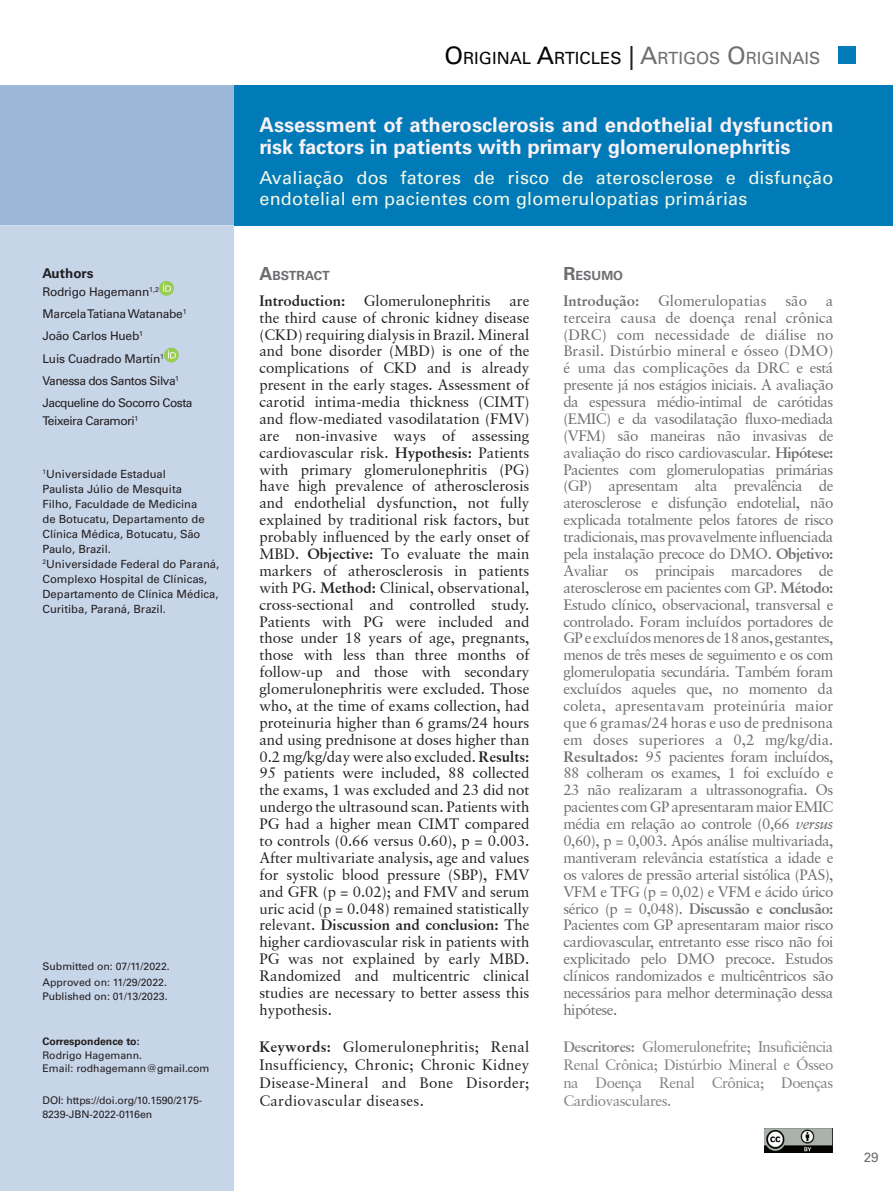
<style>
.page{position:relative;width:893px;height:1191px;background:#fff}
.page>*{position:absolute;margin:0;border:0;box-sizing:border-box;transform-origin:0 0}
.Título_Português{font:700 20.25px/22.5px "Univers LT Std";color:#faf1f6}
.Title_Inglês{font:18px/21.8px "Univers LT Std";letter-spacing:.015em;color:#f4f9e8}
.t1{font:16.8px "Univers LT Std";color:#040503}
.Abstract{font:15px/16.8px "Garamond Retrospective S Si";letter-spacing:-.03em;color:#6c6d70;text-align:justify}
.Resumo{font:15px/16.8px "Garamond Retrospective S Si";color:#231f20;text-align:justify}
.Resumo-2{font:15px/18px "Garamond Retrospective S Si";letter-spacing:-.03em;color:#808285;text-align:justify}
.keywords{font:15px/18px "Garamond Retrospective S Si";letter-spacing:.02em;color:#231f20;text-align:justify}
.Abstract-2{font:15px "Garamond Retrospective S Si";color:#6c6d70}
.Abstract-3{font:700 15px "Garamond Retrospective S Si";color:#6c6d70}
.Tópico__Autores{font:700 13.5px "Univers LT Std";color:#231f20}
.t2{font:13.5px "Univers LT Std";color:#6c6d70}
.Intertilulo__Resumo{font:700 12.6px "Univers LT Std";color:#6c6d70}
.Nome_dos_autores{font:12px "Univers LT Std";letter-spacing:-.02em;color:#231f20}
.Nome_dos_autores-2{font:12px/18px "Univers LT Std";letter-spacing:-.04em;color:#231f20}
.Afiliações{font:11.25px/15px "Univers LT Std";color:#231f20}
.Autor_correspondente{font:10.5px/13.5px "Univers LT Std";color:#231f20}
.Data_de_subs_aprova{font:10.5px "Univers LT Std";color:#231f20}
.Correspondência_para{font:700 10.5px "Univers LT Std";color:#231f20}
.s1{font-size:24px}
.s2{font-size:24px;color:#231f20}
.s3{font-size:24px;color:#6d6f72}
.s4{color:#6d6f72}
.s5{font-size:18px}
.s6{font-weight:700}
.s7{font-style:italic}
</style>
<div class="page">
<div style="left:839px;top:46px;width:17px;height:17px;background:#017bb7"></div>
<div style="left:234px;top:85px;width:659px;height:140px;background:#017bb7"></div>
<div style="left:0;top:225px;width:234px;height:966px;background:#c7d5e9"></div>
<div style="left:159px;top:281px;width:15px;height:15px;background:#99cc52;border-radius:50%"></div>
<svg style="left:163px;top:283px;width:8px;height:9px"></svg>
<div style="left:164px;top:348px;width:15px;height:14px;background:#99cc52;border-radius:50%"></div>
<svg style="left:168px;top:350px;width:8px;height:8px"></svg>
<img style="left:764px;top:1128px;width:68px;height:24px">
<div style="left:0;top:85px;width:234px;height:140px;background:#9bb8d9"></div>
<p class="Tópico__Autores" style="left:43px;top:265px;width:53px">Authors</p>
<p class="Nome_dos_autores" style="left:43px;top:284px;width:118px">Rodrigo Hagemann<sup>1,2</sup></p>
<p class="Nome_dos_autores" style="left:43px;top:307px;width:146px">Marcela Tatiana Watanabe<sup>1</sup></p>
<p class="Nome_dos_autores" style="left:43px;top:329px;width:102px">João Carlos Hueb<sup>1</sup></p>
<p class="Nome_dos_autores" style="left:43px;top:351px;width:123px">Luis Cuadrado Martín<sup>1</sup></p>
<p class="Nome_dos_autores-2" style="left:43px;top:371px;width:138px">Vanessa dos Santos Silva<sup>1</sup></p>
<p class="Nome_dos_autores-2" style="left:43px;top:394px;width:152px">Jacqueline do Socorro Costa<br>Teixeira Caramori<sup>1</sup></p>
<p class="Afiliações" style="left:43px;top:466px;width:164px"><sup>1</sup>Universidade Estadual<br>Paulista Júlio de Mesquita<br>Filho, Faculdade de Medicina de Botucatu, Departamento de<br>Clínica Médica, Botucatu, São<br>Paulo, Brazil.</p>
<p class="Afiliações" style="left:43px;top:556px;width:178px"><sup>2</sup>Universidade Federal do Paraná,<br>Complexo Hospital de Clínicas,<br>Departamento de Clínica Médica,<br>Curitiba, Paraná, Brazil.</p>
<p class="Data_de_subs_aprova" style="left:43px;top:960px;width:129px">Submitted on: 07/11/2022.</p>
<p class="Data_de_subs_aprova" style="left:43px;top:975px;width:126px">Approved on: 11/29/2022.</p>
<p class="Data_de_subs_aprova" style="left:43px;top:990px;width:127px">Published on: 01/13/2023.</p>
<p class="Correspondência_para" style="left:43px;top:1035px;width:99px">Correspondence to:</p>
<p class="Autor_correspondente" style="left:43px;top:1048px;width:169px">Rodrigo Hagemann.<br>Email: rodhagemann@gmail.com</p>
<p class="Autor_correspondente" style="left:43px;top:1093px;width:161px">DOI: https://doi.org/10.1590/2175-<br>8239-JBN-2022-0116en</p>
<p class="t1" style="left:444px;top:48px;width:378px"><span class="s1">O</span>RIGINAL <span class="s1">A</span>RTICLES <span class="s2">|</span> <span class="s3">A</span><span class="s4">RTIGOS</span> <span class="s3">O</span><span class="s4">RIGINAIS</span></p>
<p class="Título_Português" style="left:259px;top:113px;width:575px">Assessment of atherosclerosis and endothelial dysfunction risk factors in patients with primary glomerulonephritis</p>
<p class="Title_Inglês" style="left:259px;top:166px;width:576px">Avaliação dos fatores de risco de aterosclerose e disfunção endotelial em pacientes com glomerulopatias primárias</p>
<p class="Intertilulo__Resumo" style="left:259px;top:268px;width:72px"><span class="s5">A</span>BSTRACT</p>
<p class="Resumo" style="left:259px;top:292px;width:272px"><span class="s6">Introduction:</span> Glomerulonephritis are the third cause of chronic kidney disease (CKD) requiring dialysis in Brazil. Mineral and bone disorder (MBD) is one of the complications of CKD and is already present in the early stages. Assessment of carotid intima-media thickness (CIMT) and flow-mediated vasodilatation (FMV) are non-invasive ways of assessing cardiovascular risk. <span class="s6">Hypothesis:</span> Patients with primary glomerulonephritis (PG) have high prevalence of atherosclerosis and endothelial dysfunction, not fully explained by traditional risk factors, but probably influenced by the early onset of MBD. <span class="s6">Objective:</span> To evaluate the main markers of atherosclerosis in patients with PG. <span class="s6">Method:</span> Clinical, observational, cross-sectional and controlled study.<br>Patients with PG were included and those under 18 years of age, pregnants, those with less than three months of follow-up and those with secondary glomerulonephritis were excluded. Those who, at the time of exams collection, had proteinuria higher than 6 grams/24 hours and using prednisone at doses higher than 0.2 mg/kg/day were also excluded. <span class="s6">Results:<br></span>95 patients were included, 88 collected the exams, 1 was excluded and 23 did not undergo the ultrasound scan. Patients with PG had a higher mean CIMT compared to controls (0.66 versus 0.60), p = 0.003.<br>After multivariate analysis, age and values for systolic blood pressure (SBP), FMV and GFR (p = 0.02); and FMV and serum uric acid (p = 0.048) remained statistically relevant. <span class="s6">Discussion and conclusion:</span> The higher cardiovascular risk in patients with PG was not explained by early MBD.<br>Randomized and multicentric clinical studies are necessary to better assess this hypothesis.</p>
<p class="keywords" style="left:259px;top:1037px;width:272px"><span class="s6">Keywords:</span> Glomerulonephritis; Renal Insufficiency, Chronic; Chronic Kidney Disease-Mineral and Bone Disorder; Cardiovascular diseases.</p>
<p class="Intertilulo__Resumo" style="left:563px;top:268px;width:61px"><span class="s5">R</span>ESUMO</p>
<p class="Abstract-3" style="left:563px;top:291px;width:77px">Introdução:</p>
<p class="Abstract-2" style="left:658px;top:291px;width:110px">Glomerulopatias</p>
<p class="Abstract" style="left:785px;top:292px;width:23px">são</p>
<p class="Abstract" style="left:563px;top:292px;width:272px;text-indent:262px">a terceira causa de doença renal crônica (DRC) com necessidade de diálise no Brasil. Distúrbio mineral e ósseo (DMO) é uma das complicações da DRC e está presente já nos estágios iniciais. A avaliação da espessura médio-intimal de carótidas (EMIC) e da vasodilatação fluxo-mediada (VFM) são maneiras não invasivas de avaliação do risco cardiovascular. <span class="s6">Hipótese:<br></span>Pacientes com glomerulopatias primárias (GP) apresentam alta prevalência de aterosclerose e disfunção endotelial, não explicada totalmente pelos fatores de risco tradicionais, mas provavelmente influenciada pela instalação precoce do DMO. <span class="s6">Objetivo:<br></span>Avaliar os principais marcadores de aterosclerose em pacientes com GP. <span class="s6">Método:<br></span>Estudo clínico, observacional, transversal e controlado. Foram incluídos portadores de GP e excluídos menores de 18 anos, gestantes, menos de três meses de seguimento e os com glomerulopatia secundária. Também foram excluídos aqueles que, no momento da coleta, apresentavam proteinúria maior que 6 gramas/24 horas e uso de prednisona em doses superiores a 0,2 mg/kg/dia.<br><span class="s6">Resultados:</span> 95 pacientes foram incluídos, 88 colheram os exames, 1 foi excluído e 23 não realizaram a ultrassonografia. Os pacientes com GP apresentaram maior EMIC média em relação ao controle (0,66 <span class="s7">versus </span>0,60), p = 0,003. Após análise multivariada, mantiveram relevância estatística a idade e os valores de pressão arterial sistólica (PAS), VFM e TFG (p = 0,02) e VFM e ácido úrico sérico (p = 0,048). <span class="s6">Discussão e conclusão:<br></span>Pacientes com GP apresentaram maior risco cardiovascular, entretanto esse risco não foi explicitado pelo DMO precoce. Estudos clínicos randomizados e multicêntricos são necessários para melhor determinação dessa hipótese.</p>
<p class="Resumo-2" style="left:563px;top:1037px;width:272px"><span class="s6">Descritores:</span> Glomerulonefrite; Insuficiência Renal Crônica; Distúrbio Mineral e Ósseo na Doença Renal Crônica; Doenças Cardiovasculares.</p>
<p class="t2" style="left:864px;top:1149px;width:17px">29</p>
</div>
